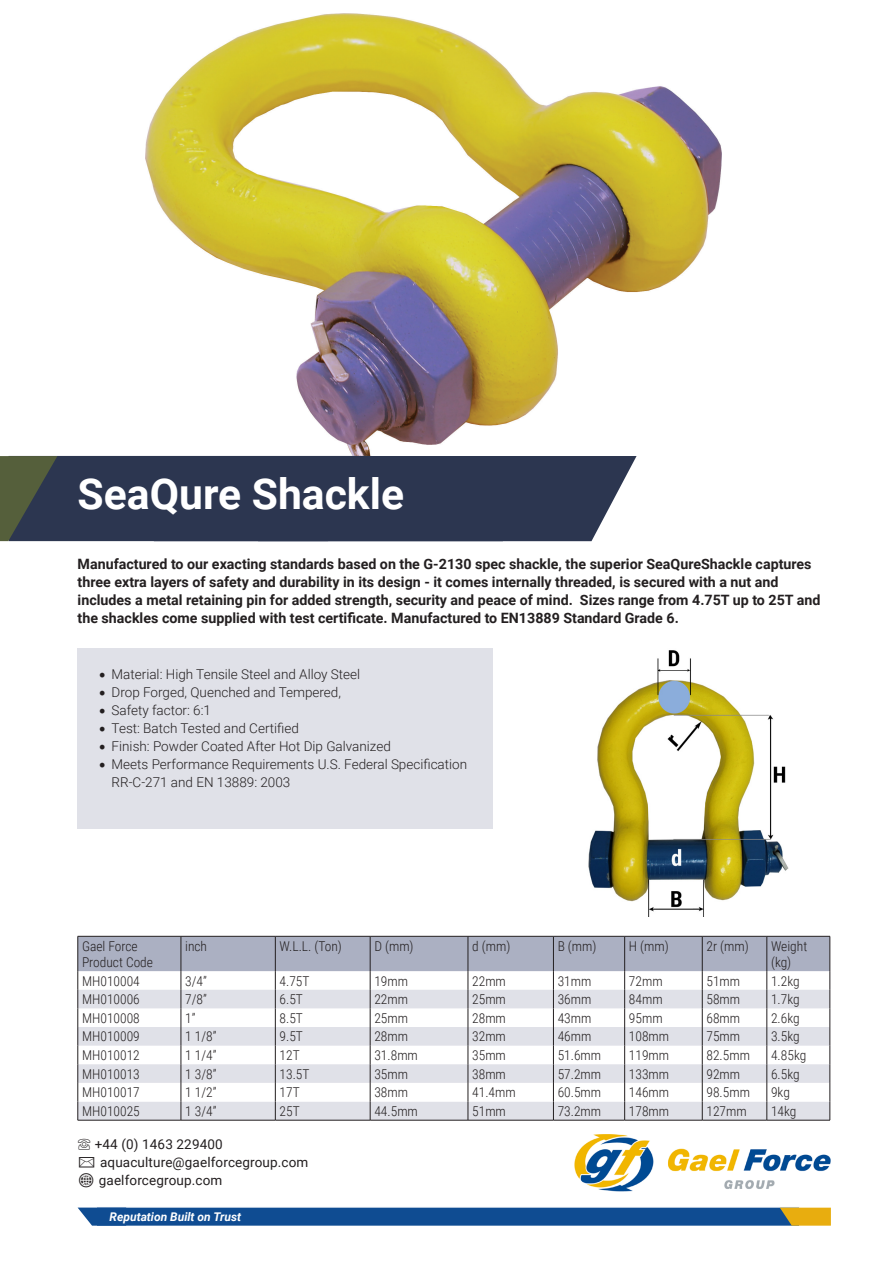
<style>
.page{position:relative;width:893px;height:1263px;background:#fff}
.page>*{position:absolute;margin:0;border:0;box-sizing:border-box;transform-origin:0 0}
.t1{font:700 42.6px "Roboto";color:#fff}
.t2{font:700 14.25px/18px "Roboto";color:#231f20}
.t3{font:300 13.5px/16.2px "Roboto Condensed";color:#231f20}
.t4{font:300 13.5px/18px "Roboto";color:#231f20}
.t5{font:13.5px "Roboto";letter-spacing:.01em;color:#231f20}
.t6{font:italic 700 12px "Roboto";color:#fff}
.s1{font-family:"Minion Pro";font-weight:400;font-size:18px}
</style>
<div class="page">
<img style="left:146px;top:14px;width:575px;height:442px">
<svg style="left:0;top:456px;width:637px;height:85px;background:#343d53"></svg>
<div style="left:78px;top:648px;width:415px;height:180px;background:#e0e1e8"></div>
<hr style="left:78px;top:1120px;width:103px;height:1px;background:#231f20">
<hr style="left:181px;top:1120px;width:94px;height:1px;background:#231f20">
<hr style="left:275px;top:1120px;width:95px;height:1px;background:#231f20">
<hr style="left:370px;top:1120px;width:98px;height:1px;background:#231f20">
<hr style="left:468px;top:1120px;width:85px;height:1px;background:#231f20">
<hr style="left:553px;top:1120px;width:72px;height:1px;background:#231f20">
<hr style="left:625px;top:1120px;width:77px;height:1px;background:#231f20">
<hr style="left:702px;top:1120px;width:65px;height:1px;background:#231f20">
<hr style="left:767px;top:1120px;width:63px;height:1px;background:#231f20">
<svg style="left:78px;top:936px;width:753px;height:184px"></svg>
<img style="left:588px;top:650px;width:201px;height:266px">
<img style="left:574px;top:1134px;width:256px;height:58px">
<div style="left:95px;top:1206px;width:706px;height:21px;background:#0f4c92;border:2px solid #fff"></div>
<svg style="left:780px;top:1208px;width:51px;height:18px"></svg>
<svg style="left:78px;top:1207px;width:48px;height:19px"></svg>
<p class="t1" style="left:78px;top:464px;width:328px">SeaQure Shackle</p>
<p class="t2" style="left:78px;top:554px;width:744px">Manufactured to our exacting standards based on the G-2130 spec shackle, the superior SeaQureShackle captures three extra layers of safety and durability in its design - it comes internally threaded, is secured with a nut and includes a metal retaining pin for added strength, security and peace of mind. Sizes range from 4.75T up to 25T and the shackles come supplied with test certificate. Manufactured to EN13889 Standard Grade 6.</p>
<p class="t4" style="left:99px;top:665px;width:263px"><span class="s1">•</span> Material: High Tensile Steel and Alloy Steel</p>
<p class="t4" style="left:99px;top:683px;width:244px"><span class="s1">•</span> Drop Forged, Quenched and Tempered,</p>
<p class="t4" style="left:99px;top:701px;width:114px"><span class="s1">•</span> Safety factor: 6:1</p>
<p class="t4" style="left:99px;top:719px;width:202px"><span class="s1">•</span> Test: Batch Tested and Certified</p>
<p class="t4" style="left:99px;top:737px;width:293px"><span class="s1">•</span> Finish: Powder Coated After Hot Dip Galvanized</p>
<p class="t4" style="left:112px;top:755px;width:357px;text-indent:-13px"><span class="s1">•</span> Meets Performance Requirements U.S. Federal Specification<br>RR-C-271 and EN 13889: 2003</p>
<p class="t3" style="left:82px;top:937px;width:73px">Gael Force<br>Product Code</p>
<p class="t3" style="left:185px;top:937px;width:23px">inch</p>
<p class="t3" style="left:280px;top:937px;width:64px">W.L.L. (Ton)</p>
<p class="t3" style="left:374px;top:937px;width:41px">D (mm)</p>
<p class="t3" style="left:472px;top:937px;width:40px">d (mm)</p>
<p class="t3" style="left:558px;top:937px;width:40px">B (mm)</p>
<p class="t3" style="left:629px;top:937px;width:41px">H (mm)</p>
<p class="t3" style="left:706px;top:937px;width:44px">2r (mm)</p>
<p class="t3" style="left:771px;top:937px;width:38px">Weight (kg)</p>
<p class="t3" style="left:82px;top:972px;width:59px">MH010004</p>
<p class="t3" style="left:185px;top:972px;width:23px">3/4”</p>
<p class="t3" style="left:280px;top:972px;width:31px">4.75T</p>
<p class="t3" style="left:374px;top:972px;width:35px">19mm</p>
<p class="t3" style="left:472px;top:972px;width:35px">22mm</p>
<p class="t3" style="left:558px;top:972px;width:35px">31mm</p>
<p class="t3" style="left:629px;top:972px;width:35px">72mm</p>
<p class="t3" style="left:706px;top:972px;width:35px">51mm</p>
<p class="t3" style="left:771px;top:972px;width:30px">1.2kg</p>
<p class="t3" style="left:82px;top:991px;width:59px">MH010006</p>
<p class="t3" style="left:185px;top:991px;width:23px">7/8”</p>
<p class="t3" style="left:280px;top:991px;width:25px">6.5T</p>
<p class="t3" style="left:374px;top:991px;width:35px">22mm</p>
<p class="t3" style="left:472px;top:991px;width:35px">25mm</p>
<p class="t3" style="left:558px;top:991px;width:35px">36mm</p>
<p class="t3" style="left:629px;top:991px;width:35px">84mm</p>
<p class="t3" style="left:706px;top:991px;width:35px">58mm</p>
<p class="t3" style="left:771px;top:991px;width:30px">1.7kg</p>
<p class="t3" style="left:82px;top:1009px;width:59px">MH010008</p>
<p class="t3" style="left:185px;top:1009px;width:12px">1”</p>
<p class="t3" style="left:280px;top:1009px;width:25px">8.5T</p>
<p class="t3" style="left:374px;top:1009px;width:35px">25mm</p>
<p class="t3" style="left:472px;top:1009px;width:35px">28mm</p>
<p class="t3" style="left:558px;top:1009px;width:35px">43mm</p>
<p class="t3" style="left:629px;top:1009px;width:35px">95mm</p>
<p class="t3" style="left:706px;top:1009px;width:35px">68mm</p>
<p class="t3" style="left:771px;top:1009px;width:30px">2.6kg</p>
<p class="t3" style="left:82px;top:1028px;width:59px">MH010009</p>
<p class="t3" style="left:185px;top:1028px;width:33px">1 1/8”</p>
<p class="t3" style="left:280px;top:1028px;width:25px">9.5T</p>
<p class="t3" style="left:374px;top:1028px;width:35px">28mm</p>
<p class="t3" style="left:472px;top:1028px;width:35px">32mm</p>
<p class="t3" style="left:558px;top:1028px;width:35px">46mm</p>
<p class="t3" style="left:629px;top:1028px;width:42px">108mm</p>
<p class="t3" style="left:706px;top:1028px;width:35px">75mm</p>
<p class="t3" style="left:771px;top:1028px;width:30px">3.5kg</p>
<p class="t3" style="left:82px;top:1047px;width:59px">MH010012</p>
<p class="t3" style="left:185px;top:1047px;width:33px">1 1/4”</p>
<p class="t3" style="left:280px;top:1047px;width:22px">12T</p>
<p class="t3" style="left:374px;top:1047px;width:45px">31.8mm</p>
<p class="t3" style="left:472px;top:1047px;width:35px">35mm</p>
<p class="t3" style="left:558px;top:1047px;width:45px">51.6mm</p>
<p class="t3" style="left:629px;top:1047px;width:42px">119mm</p>
<p class="t3" style="left:706px;top:1047px;width:45px">82.5mm</p>
<p class="t3" style="left:771px;top:1047px;width:37px">4.85kg</p>
<p class="t3" style="left:82px;top:1065px;width:59px">MH010013</p>
<p class="t3" style="left:185px;top:1065px;width:33px">1 3/8”</p>
<p class="t3" style="left:280px;top:1065px;width:31px">13.5T</p>
<p class="t3" style="left:374px;top:1065px;width:35px">35mm</p>
<p class="t3" style="left:472px;top:1065px;width:35px">38mm</p>
<p class="t3" style="left:558px;top:1065px;width:45px">57.2mm</p>
<p class="t3" style="left:629px;top:1065px;width:42px">133mm</p>
<p class="t3" style="left:706px;top:1065px;width:35px">92mm</p>
<p class="t3" style="left:771px;top:1065px;width:30px">6.5kg</p>
<p class="t3" style="left:82px;top:1084px;width:59px">MH010017</p>
<p class="t3" style="left:185px;top:1084px;width:33px">1 1/2”</p>
<p class="t3" style="left:280px;top:1084px;width:22px">17T</p>
<p class="t3" style="left:374px;top:1084px;width:35px">38mm</p>
<p class="t3" style="left:472px;top:1084px;width:45px">41.4mm</p>
<p class="t3" style="left:558px;top:1084px;width:45px">60.5mm</p>
<p class="t3" style="left:629px;top:1084px;width:42px">146mm</p>
<p class="t3" style="left:706px;top:1084px;width:45px">98.5mm</p>
<p class="t3" style="left:771px;top:1084px;width:20px">9kg</p>
<p class="t3" style="left:82px;top:1102px;width:59px">MH010025</p>
<p class="t3" style="left:185px;top:1102px;width:33px">1 3/4”</p>
<p class="t3" style="left:280px;top:1102px;width:22px">25T</p>
<p class="t3" style="left:374px;top:1102px;width:45px">44.5mm</p>
<p class="t3" style="left:472px;top:1102px;width:35px">51mm</p>
<p class="t3" style="left:558px;top:1102px;width:45px">73.2mm</p>
<p class="t3" style="left:629px;top:1102px;width:42px">178mm</p>
<p class="t3" style="left:706px;top:1102px;width:42px">127mm</p>
<p class="t3" style="left:771px;top:1102px;width:27px">14kg</p>
<p class="t5" style="left:78px;top:1134px;width:147px">☏ +44 (0) 1463 229400</p>
<p class="t5" style="left:78px;top:1152px;width:232px">✉ aquaculture@gaelforcegroup.com</p>
<p class="t5" style="left:99px;top:1170px;width:125px">gaelforcegroup.com</p>
<p class="t6" style="left:110px;top:1208px;width:133px">Reputation Built on Trust</p>
</div>
